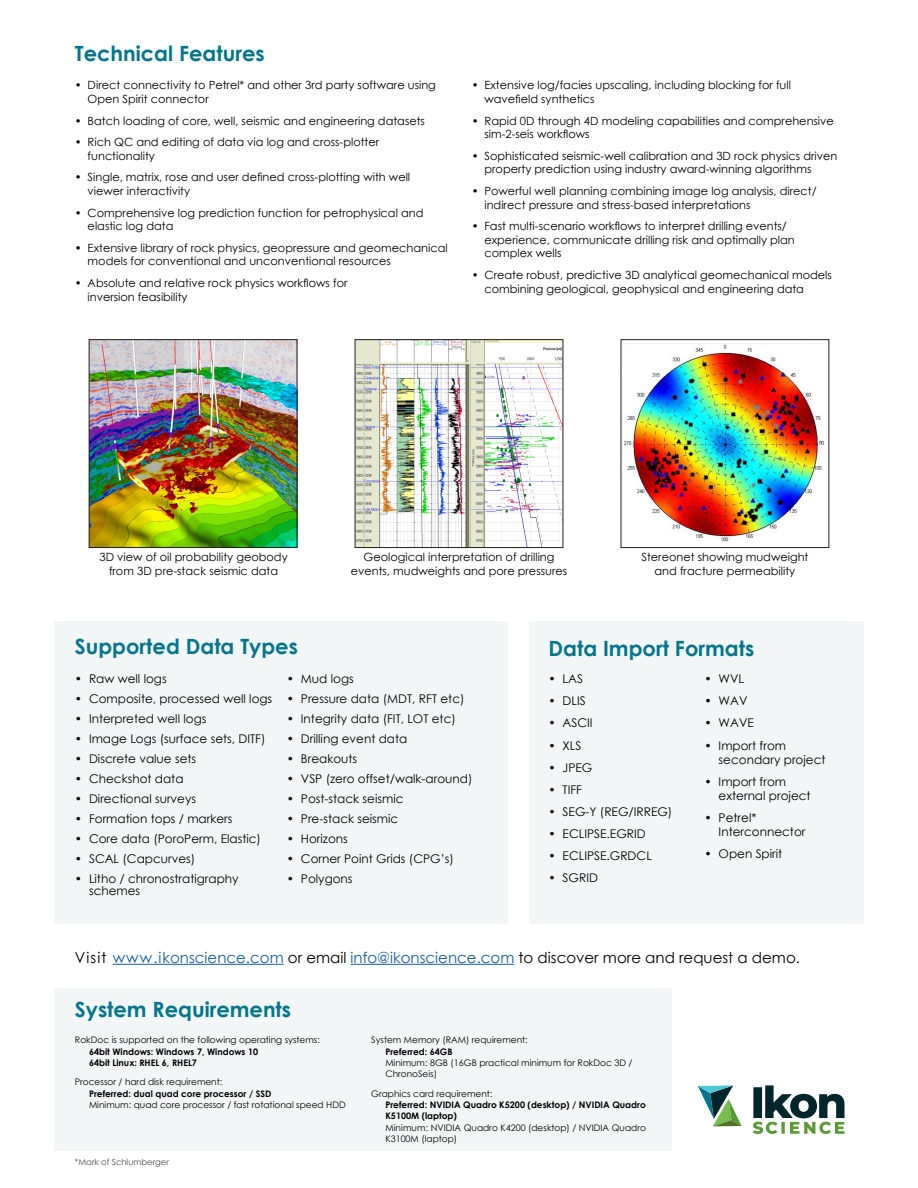
<style>
.page{position:relative;width:918px;height:1188px;background:#fff}
.page>*{position:absolute;margin:0;border:0;box-sizing:border-box;transform-origin:0 0}
.supported_data_types{font:700 21px "Century Gothic";color:#00758d}
.body{font:15px "Century Gothic";color:#000}
.supported_data_types-2{font:12px/14.1px "Century Gothic";color:#000}
.t1{font:11.25px/13.6px "Century Gothic";color:#000}
.system_requirements{font:9px/11.2px "Century Gothic";color:#000}
.system_requirements-2{font:700 9px/11.2px "Century Gothic";color:#000}
.system_requirements-3{font:8.4px "Century Gothic";color:#4b4c4d}
.s1{color:#175d9e}
.s2{font-weight:400}
.s3{font-weight:700}
</style>
<div class="page">
<svg style="left:698px;top:1085px;width:44px;height:41px"></svg>
<svg style="left:753px;top:1085px;width:92px;height:49px"></svg>
<div style="left:54px;top:988px;width:618px;height:162px;background:#f3f6f7"></div>
<div style="left:54px;top:621px;width:453px;height:302px;background:#f3f6f7"></div>
<div style="left:530px;top:621px;width:334px;height:302px;background:#f3f6f7"></div>
<hr style="left:113px;top:964px;width:171px;height:1px;background:#175d9e">
<hr style="left:351px;top:964px;width:163px;height:1px;background:#175d9e">
<img style="left:91px;top:341px;width:204px;height:205px">
<div style="left:89px;top:339px;width:208px;height:209px;border:1px solid #231f20"></div>
<img style="left:623px;top:343px;width:204px;height:199px">
<div style="left:621px;top:339px;width:208px;height:209px;border:1px solid #231f20"></div>
<img style="left:357px;top:341px;width:204px;height:205px">
<div style="left:355px;top:339px;width:208px;height:209px;border:1px solid #231f20"></div>
<p class="supported_data_types" style="left:75px;top:37px;width:191px">Technical Features</p>
<p class="t1" style="left:88px;top:78px;width:350px;text-indent:-13px">• Direct connectivity to Petrel* and other 3rd party software using<br>Open Spirit connector</p>
<p class="t1" style="left:75px;top:114px;width:352px">• Batch loading of core, well, seismic and engineering datasets</p>
<p class="t1" style="left:88px;top:135px;width:293px;text-indent:-13px">• Rich QC and editing of data via log and cross-plotter functionality</p>
<p class="t1" style="left:88px;top:170px;width:324px;text-indent:-13px">• Single, matrix, rose and user defined cross-plotting with well viewer interactivity</p>
<p class="t1" style="left:88px;top:206px;width:337px;text-indent:-13px">• Comprehensive log prediction function for petrophysical and elastic log data</p>
<p class="t1" style="left:88px;top:241px;width:362px;text-indent:-13px">• Extensive library of rock physics, geopressure and geomechanical models for conventional and unconventional resources</p>
<p class="t1" style="left:88px;top:276px;width:261px;text-indent:-13px">• Absolute and relative rock physics workflows for inversion feasibility</p>
<p class="t1" style="left:484px;top:78px;width:308px;text-indent:-13px">• Extensive log/facies upscaling, including blocking for full wavefield synthetics</p>
<p class="t1" style="left:484px;top:114px;width:351px;text-indent:-13px">• Rapid 0D through 4D modeling capabilities and comprehensive sim-2-seis workflows</p>
<p class="t1" style="left:484px;top:149px;width:354px;text-indent:-13px">• Sophisticated seismic-well calibration and 3D rock physics driven property prediction using industry award-winning algorithms</p>
<p class="t1" style="left:484px;top:184px;width:334px;text-indent:-13px">• Powerful well planning combining image log analysis, direct/ indirect pressure and stress-based interpretations</p>
<p class="t1" style="left:484px;top:219px;width:312px;text-indent:-13px">• Fast multi-scenario workflows to interpret drilling events/ experience, communicate drilling risk and optimally plan complex wells</p>
<p class="t1" style="left:484px;top:268px;width:349px;text-indent:-13px">• Create robust, predictive 3D analytical geomechanical models combining geological, geophysical and engineering data</p>
<p class="t1" style="left:99px;top:550px;width:190px;text-align:center">3D view of oil probability geobody from 3D pre-stack seismic data</p>
<p class="t1" style="left:641px;top:550px;width:168px;text-align:center">Stereonet showing mudweight and fracture permeability</p>
<p class="t1" style="left:351px;top:550px;width:218px;text-align:center">Geological interpretation of drilling events, mudweights and pore pressures</p>
<p class="supported_data_types" style="left:75px;top:631px;width:225px">Supported Data Types</p>
<p class="supported_data_types" style="left:549px;top:633px;width:207px">Data Import Formats</p>
<p class="supported_data_types-2" style="left:75px;top:672px;width:93px">• Raw well logs</p>
<p class="supported_data_types-2" style="left:75px;top:692px;width:199px">• Composite, processed well logs</p>
<p class="supported_data_types-2" style="left:75px;top:712px;width:133px">• Interpreted well logs</p>
<p class="supported_data_types-2" style="left:75px;top:732px;width:192px">• Image Logs (surface sets, DITF)</p>
<p class="supported_data_types-2" style="left:75px;top:752px;width:123px">• Discrete value sets</p>
<p class="supported_data_types-2" style="left:75px;top:772px;width:110px">• Checkshot data</p>
<p class="supported_data_types-2" style="left:75px;top:792px;width:123px">• Directional surveys</p>
<p class="supported_data_types-2" style="left:75px;top:812px;width:159px">• Formation tops / markers</p>
<p class="supported_data_types-2" style="left:75px;top:832px;width:188px">• Core data (PoroPerm, Elastic)</p>
<p class="supported_data_types-2" style="left:75px;top:852px;width:122px">• SCAL (Capcurves)</p>
<p class="supported_data_types-2" style="left:89px;top:873px;width:151px;line-height:12px;text-indent:-14px">• Litho / chronostratigraphy schemes</p>
<p class="supported_data_types-2" style="left:287px;top:672px;width:68px">• Mud logs</p>
<p class="supported_data_types-2" style="left:287px;top:692px;width:179px">• Pressure data (MDT, RFT etc)</p>
<p class="supported_data_types-2" style="left:287px;top:712px;width:171px">• Integrity data (FIT, LOT etc)</p>
<p class="supported_data_types-2" style="left:287px;top:732px;width:122px">• Drilling event data</p>
<p class="supported_data_types-2" style="left:287px;top:752px;width:72px">• Breakouts</p>
<p class="supported_data_types-2" style="left:287px;top:772px;width:187px">• VSP (zero offset/walk-around)</p>
<p class="supported_data_types-2" style="left:287px;top:792px;width:118px">• Post-stack seismic</p>
<p class="supported_data_types-2" style="left:287px;top:812px;width:113px">• Pre-stack seismic</p>
<p class="supported_data_types-2" style="left:287px;top:832px;width:63px">• Horizons</p>
<p class="supported_data_types-2" style="left:287px;top:852px;width:169px">• Corner Point Grids (CPG’s)</p>
<p class="supported_data_types-2" style="left:287px;top:872px;width:67px">• Polygons</p>
<p class="supported_data_types-2" style="left:549px;top:672px;width:36px">• LAS</p>
<p class="supported_data_types-2" style="left:549px;top:694px;width:39px">• DLIS</p>
<p class="supported_data_types-2" style="left:549px;top:716px;width:46px">• ASCII</p>
<p class="supported_data_types-2" style="left:549px;top:738px;width:34px">• XLS</p>
<p class="supported_data_types-2" style="left:549px;top:760px;width:45px">• JPEG</p>
<p class="supported_data_types-2" style="left:549px;top:782px;width:35px">• TIFF</p>
<p class="supported_data_types-2" style="left:549px;top:804px;width:125px">• SEG-Y (REG/IRREG)</p>
<p class="supported_data_types-2" style="left:549px;top:826px;width:99px">• ECLIPSE.EGRID</p>
<p class="supported_data_types-2" style="left:549px;top:849px;width:105px">• ECLIPSE.GRDCL</p>
<p class="supported_data_types-2" style="left:549px;top:871px;width:51px">• SGRID</p>
<p class="supported_data_types-2" style="left:705px;top:672px;width:41px">• WVL</p>
<p class="supported_data_types-2" style="left:705px;top:694px;width:44px">• WAV</p>
<p class="supported_data_types-2" style="left:705px;top:716px;width:51px">• WAVE</p>
<p class="supported_data_types-2" style="left:719px;top:738px;width:108px;text-indent:-14px">• Import from secondary project</p>
<p class="supported_data_types-2" style="left:719px;top:774px;width:94px;text-indent:-14px">• Import from external project</p>
<p class="supported_data_types-2" style="left:719px;top:810px;width:88px;text-indent:-14px">• Petrel*<br>Interconnector</p>
<p class="supported_data_types-2" style="left:705px;top:847px;width:79px">• Open Spirit</p>
<p class="body" style="left:75px;top:947px;width:727px">Visit <span class="s1">www.ikonscience.com</span> or email <span class="s1">info@ikonscience.com</span> to discover more and request a demo.</p>
<p class="supported_data_types" style="left:75px;top:993px;width:218px">System Requirements</p>
<p class="system_requirements-2" style="left:89px;top:1034px;width:232px;text-indent:-14px"><span class="s2">RokDoc is supported on the following operating systems:<br></span>64bit Windows: Windows 7, Windows 10<br>64bit Linux: RHEL 6, RHEL7</p>
<p class="system_requirements" style="left:89px;top:1076px;width:258px;text-indent:-14px">Processor / hard disk requirement:<br><span class="s3">Preferred: dual quad core processor / SSD<br></span>Minimum: quad core processor / fast rotational speed HDD</p>
<p class="system_requirements-3" style="left:75px;top:1156px;width:96px">*Mark of Schlumberger</p>
<p class="system_requirements" style="left:385px;top:1034px;width:249px;text-indent:-14px">System Memory (RAM) requirement:<br><span class="s3">Preferred: 64GB<br></span>Minimum: 8GB (16GB practical minimum for RokDoc 3D /<br>ChronoSeis)</p>
<p class="system_requirements" style="left:385px;top:1088px;width:262px;text-indent:-14px">Graphics card requirement:<br><span class="s3">Preferred: NVIDIA Quadro K5200 (desktop) / NVIDIA Quadro K5100M (laptop)<br></span>Minimum: NVIDIA Quadro K4200 (desktop) / NVIDIA Quadro K3100M (laptop)</p>
</div>
